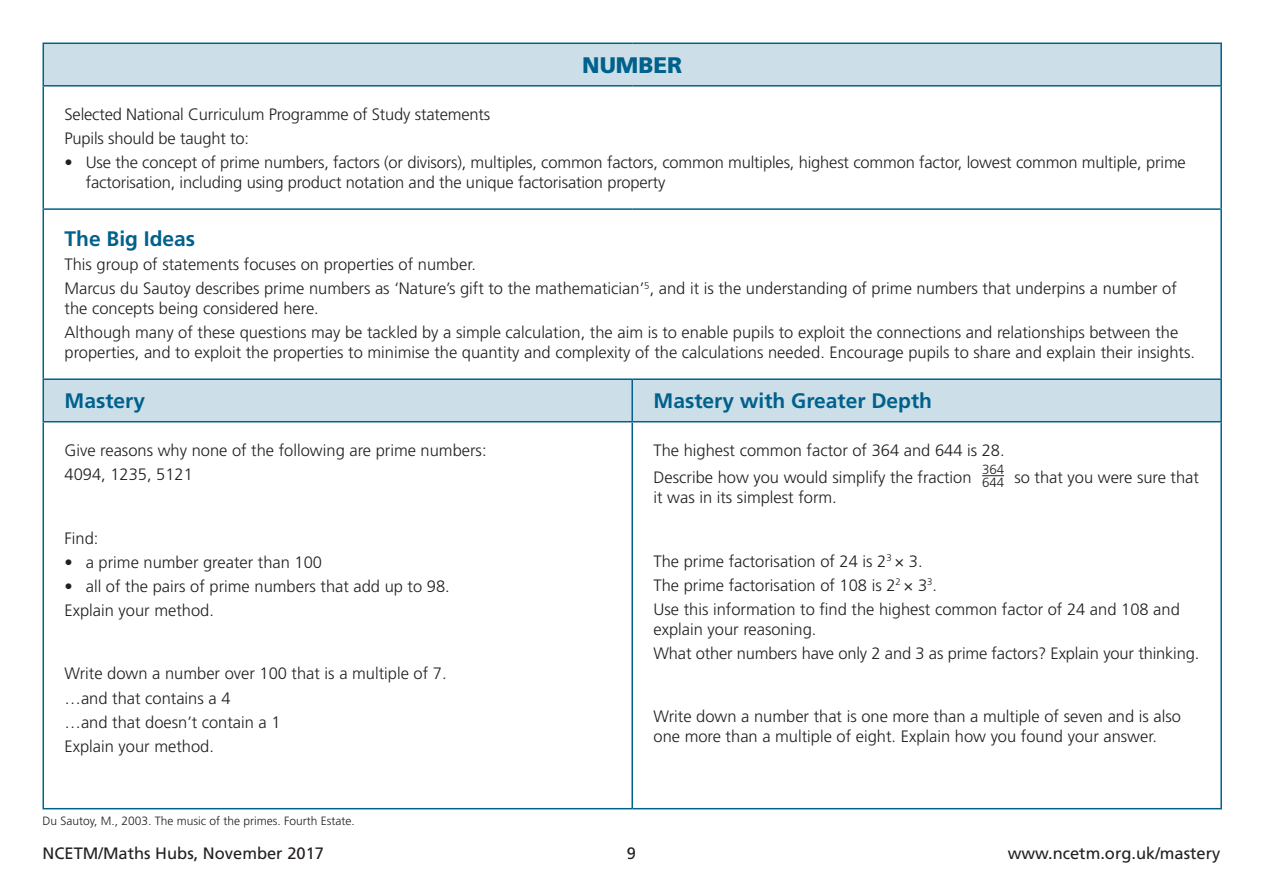
<style>
.page{position:relative;width:1263px;height:893px;background:#fff}
.page>*{position:absolute;margin:0;border:0;box-sizing:border-box;transform-origin:0 0}
.t1{font:900 22.5px "Frutiger CE";color:#00618c}
.t2{font:700 21px "Frutiger CE";color:#00618c}
.t3{font:300 16.5px/19.8px "Frutiger CE";color:#231f20}
.t4{font:16.5px "Frutiger CE";color:#231f20}
.t5{font:300 13.2px "Frutiger CE";letter-spacing:-.01em;color:#231f20}
.t6{font:300 12px "Frutiger CE";color:#231f20}
</style>
<div class="page">
<svg style="left:44px;top:44px;width:1176px;height:377px"></svg>
<hr style="left:632px;top:378px;width:590px;height:2px;background:#00618c">
<hr style="left:1220px;top:380px;width:2px;height:41px;background:#00618c">
<hr style="left:632px;top:421px;width:590px;height:1px;background:#00618c">
<hr style="left:43px;top:43px;width:589px;height:1px;background:#00618c">
<hr style="left:43px;top:44px;width:1px;height:41px;background:#00618c">
<hr style="left:632px;top:43px;width:590px;height:1px;background:#00618c">
<hr style="left:1220px;top:44px;width:2px;height:41px;background:#00618c">
<hr style="left:43px;top:85px;width:589px;height:2px;background:#00618c">
<hr style="left:43px;top:87px;width:1px;height:121px;background:#00618c">
<hr style="left:632px;top:85px;width:590px;height:2px;background:#00618c">
<hr style="left:1220px;top:87px;width:2px;height:121px;background:#00618c">
<hr style="left:43px;top:208px;width:589px;height:2px;background:#00618c">
<hr style="left:43px;top:210px;width:1px;height:168px;background:#00618c">
<hr style="left:632px;top:208px;width:590px;height:2px;background:#00618c">
<hr style="left:1220px;top:210px;width:2px;height:168px;background:#00618c">
<hr style="left:43px;top:378px;width:589px;height:2px;background:#00618c">
<hr style="left:43px;top:380px;width:1px;height:41px;background:#00618c">
<hr style="left:631px;top:380px;width:2px;height:41px;background:#00618c">
<hr style="left:43px;top:421px;width:589px;height:1px;background:#00618c">
<hr style="left:43px;top:422px;width:1px;height:386px;background:#00618c">
<hr style="left:631px;top:422px;width:2px;height:386px;background:#00618c">
<hr style="left:1220px;top:422px;width:2px;height:386px;background:#00618c">
<hr style="left:43px;top:808px;width:589px;height:1px;background:#00618c">
<hr style="left:632px;top:808px;width:590px;height:1px;background:#00618c">
<svg style="left:982px;top:475px;width:22px;height:1px"></svg>
<p class="t1" style="left:582px;top:52px;width:102px">NUMBER</p>
<p class="t3" style="left:65px;top:104px;width:427px">Selected National Curriculum Programme of Study statements</p>
<p class="t3" style="left:65px;top:128px;width:186px">Pupils should be taught to:</p>
<p class="t3" style="left:86px;top:152px;width:1101px;text-indent:-21px">• Use the concept of prime numbers, factors (or divisors), multiples, common factors, common multiples, highest common factor, lowest common multiple, prime factorisation, including using product notation and the unique factorisation property</p>
<p class="t2" style="left:65px;top:226px;width:132px">The Big Ideas</p>
<p class="t3" style="left:65px;top:255px;width:413px">This group of statements focuses on properties of number.</p>
<p class="t3" style="left:65px;top:279px;width:1114px">Marcus du Sautoy describes prime numbers as ‘Nature’s gift to the mathematician’<sup>5</sup>, and it is the understanding of prime numbers that underpins a number of the concepts being considered here.</p>
<p class="t3" style="left:65px;top:323px;width:1132px">Although many of these questions may be tackled by a simple calculation, the aim is to enable pupils to exploit the connections and relationships between the properties, and to exploit the properties to minimise the quantity and complexity of the calculations needed. Encourage pupils to share and explain their insights.</p>
<p class="t2" style="left:65px;top:388px;width:82px">Mastery</p>
<p class="t2" style="left:653px;top:388px;width:280px">Mastery with Greater Depth</p>
<p class="t3" style="left:65px;top:440px;width:424px">Give reasons why none of the following are prime numbers:</p>
<p class="t3" style="left:65px;top:464px;width:130px">4094, 1235, 5121</p>
<p class="t3" style="left:653px;top:440px;width:353px">The highest common factor of 364 and 644 is 28.</p>
<p class="t3" style="left:653px;top:467px;width:320px">Describe how you would simplify the fraction</p>
<p class="t5" style="left:982px;top:461px;width:23px">364</p>
<p class="t5" style="left:982px;top:475px;width:23px">644</p>
<p class="t3" style="left:1014px;top:467px;width:186px">so that you were sure that</p>
<p class="t3" style="left:65px;top:528px;width:35px">Find:</p>
<p class="t3" style="left:65px;top:552px;width:259px">• a prime number greater than 100</p>
<p class="t3" style="left:65px;top:576px;width:387px">• all of the pairs of prime numbers that add up to 98.</p>
<p class="t3" style="left:65px;top:600px;width:151px">Explain your method.</p>
<p class="t3" style="left:65px;top:664px;width:384px">Write down a number over 100 that is a multiple of 7.</p>
<p class="t3" style="left:65px;top:688px;width:167px">…and that contains a 4</p>
<p class="t3" style="left:65px;top:712px;width:218px">…and that doesn’t contain a 1</p>
<p class="t3" style="left:65px;top:736px;width:151px">Explain your method.</p>
<p class="t6" style="left:43px;top:814px;width:314px">Du Sautoy, M., 2003. The music of the primes. Fourth Estate.</p>
<p class="t3" style="left:653px;top:487px;width:185px">it was in its simplest form.</p>
<p class="t3" style="left:653px;top:551px;width:271px">The prime factorisation of 24 is 2<sup>3</sup> × 3.</p>
<p class="t3" style="left:653px;top:575px;width:285px">The prime factorisation of 108 is 2<sup>2</sup> × 3<sup>3</sup>.</p>
<p class="t3" style="left:653px;top:599px;width:528px">Use this information to find the highest common factor of 24 and 108 and explain your reasoning.</p>
<p class="t3" style="left:653px;top:643px;width:547px">What other numbers have only 2 and 3 as prime factors? Explain your thinking.</p>
<p class="t3" style="left:653px;top:707px;width:529px">Write down a number that is one more than a multiple of seven and is also one more than a multiple of eight. Explain how you found your answer.</p>
<p class="t4" style="left:43px;top:844px;width:283px">NCETM/Maths Hubs, November 2017</p>
<p class="t4" style="left:627px;top:844px;width:11px">9</p>
<p class="t4" style="left:1008px;top:844px;width:214px">www.ncetm.org.uk/mastery</p>
</div>
